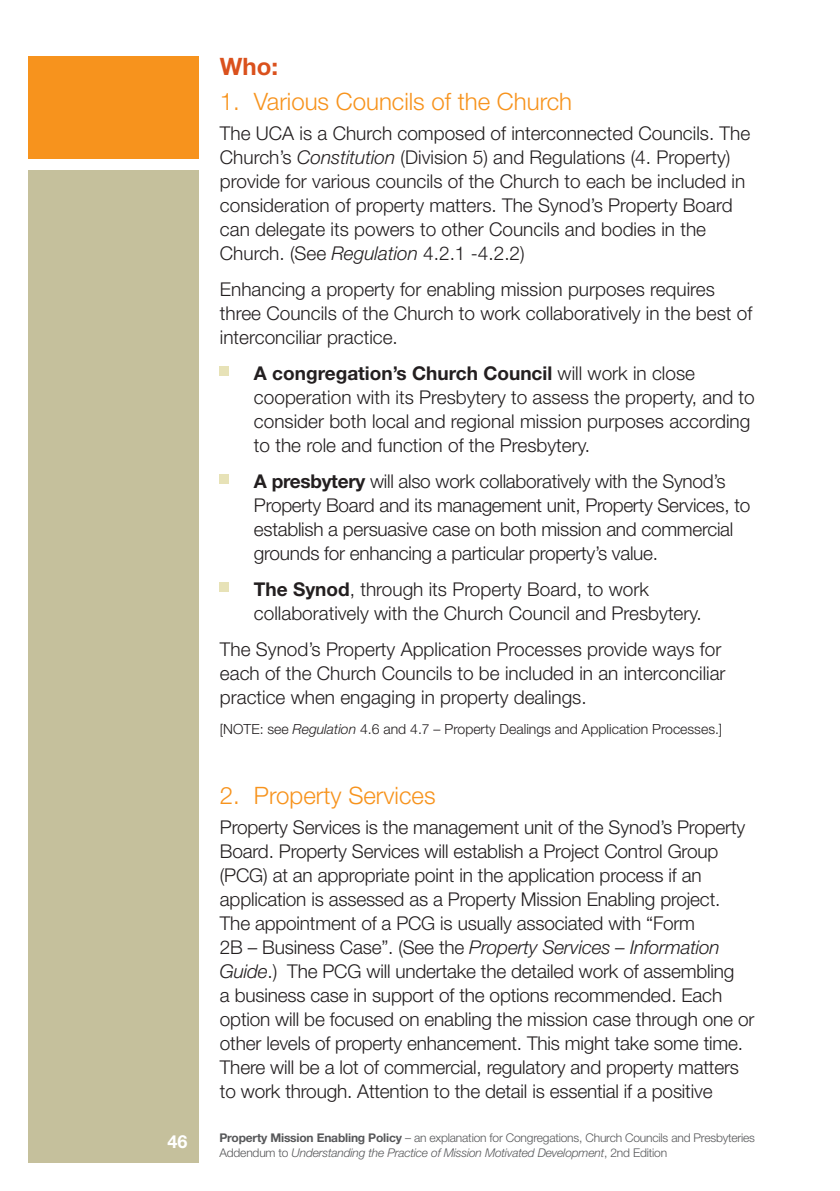
<style>
.page{position:relative;width:840px;height:1191px;background:#fff}
.page>*{position:absolute;margin:0;border:0;box-sizing:border-box;transform-origin:0 0}
.t1{font:300 24px "Helvetica Neue";color:#f7931d}
.t2{font:700 24px "Helvetica Neue";color:#da511d}
.t3{font:300 19px/24px "Helvetica Neue";letter-spacing:-.01em;color:#231f20}
.t4{font:700 18px "Helvetica Neue";color:#fff}
.t5{font:300 14px "Helvetica Neue";color:#231f20}
.t6{font:300 12px/14.4px "Helvetica Neue";letter-spacing:-.015em;color:#57585a}
.s1{font-style:italic}
.s2{font-weight:700}
</style>
<div class="page">
<div style="left:28px;top:170px;width:170px;height:992px;background:#c5c09c"></div>
<div style="left:28px;top:57px;width:170px;height:102px;background:#f7931d"></div>
<div style="left:220px;top:366px;width:9px;height:9px;background:#e7e2b7"></div>
<div style="left:220px;top:474px;width:9px;height:9px;background:#e7e2b7"></div>
<div style="left:220px;top:582px;width:9px;height:9px;background:#e7e2b7"></div>
<p class="t2" style="left:220px;top:52px;width:60px">Who:</p>
<p class="t1" style="left:220px;top:86px;width:353px">1. Various Councils of the Church</p>
<p class="t3" style="left:220px;top:120px;width:531px">The UCA is a Church composed of interconnected Councils. The Church’s <span class="s1">Constitution</span> (Division 5) and Regulations (4. Property) provide for various councils of the Church to each be included in consideration of property matters. The Synod’s Property Board can delegate its powers to other Councils and bodies in the Church. (See <span class="s1">Regulation</span> 4.2.1 -4.2.2)</p>
<p class="t3" style="left:220px;top:276px;width:533px">Enhancing a property for enabling mission purposes requires three Councils of the Church to work collaboratively in the best of interconciliar practice.</p>
<p class="t3" style="left:254px;top:360px;width:502px"><span class="s2">A congregation’s Church Council</span> will work in close cooperation with its Presbytery to assess the property, and to consider both local and regional mission purposes according to the role and function of the Presbytery.</p>
<p class="t3" style="left:254px;top:468px;width:497px"><span class="s2">A presbytery</span> will also work collaboratively with the Synod’s Property Board and its management unit, Property Services, to establish a persuasive case on both mission and commercial grounds for enhancing a particular property’s value.</p>
<p class="t3" style="left:254px;top:576px;width:449px"><span class="s2">The Synod</span>, through its Property Board, to work collaboratively with the Church Council and Presbytery.</p>
<p class="t3" style="left:220px;top:636px;width:507px">The Synod’s Property Application Processes provide ways for each of the Church Councils to be included in an interconciliar practice when engaging in property dealings.</p>
<p class="t5" style="left:220px;top:720px;width:503px">[NOTE: see <span class="s1">Regulation</span> 4.6 and 4.7 – Property Dealings and Application Processes.]</p>
<p class="t1" style="left:220px;top:780px;width:217px">2. Property Services</p>
<p class="t3" style="left:220px;top:814px;width:535px">Property Services is the management unit of the Synod’s Property Board. Property Services will establish a Project Control Group (PCG) at an appropriate point in the application process if an application is assessed as a Property Mission Enabling project.<br>The appointment of a PCG is usually associated with “Form<br>2B – Business Case”. (See the <span class="s1">Property Services – Information Guide</span>.) The PCG will undertake the detailed work of assembling<br>a business case in support of the options recommended. Each option will be focused on enabling the mission case through one or other levels of property enhancement. This might take some time.<br>There will be a lot of commercial, regulatory and property matters to work through. Attention to the detail is essential if a positive</p>
<p class="t4" style="left:167px;top:1130px;width:22px">46</p>
<p class="t6" style="left:219px;top:1130px;width:536px"><span class="s2">Property Mission Enabling Policy</span> – an explanation for Congregations, Church Councils and Presbyteries<br>Addendum to <span class="s1">Understanding the Practice of Mission Motivated Development</span>, 2nd Edition</p>
</div>
